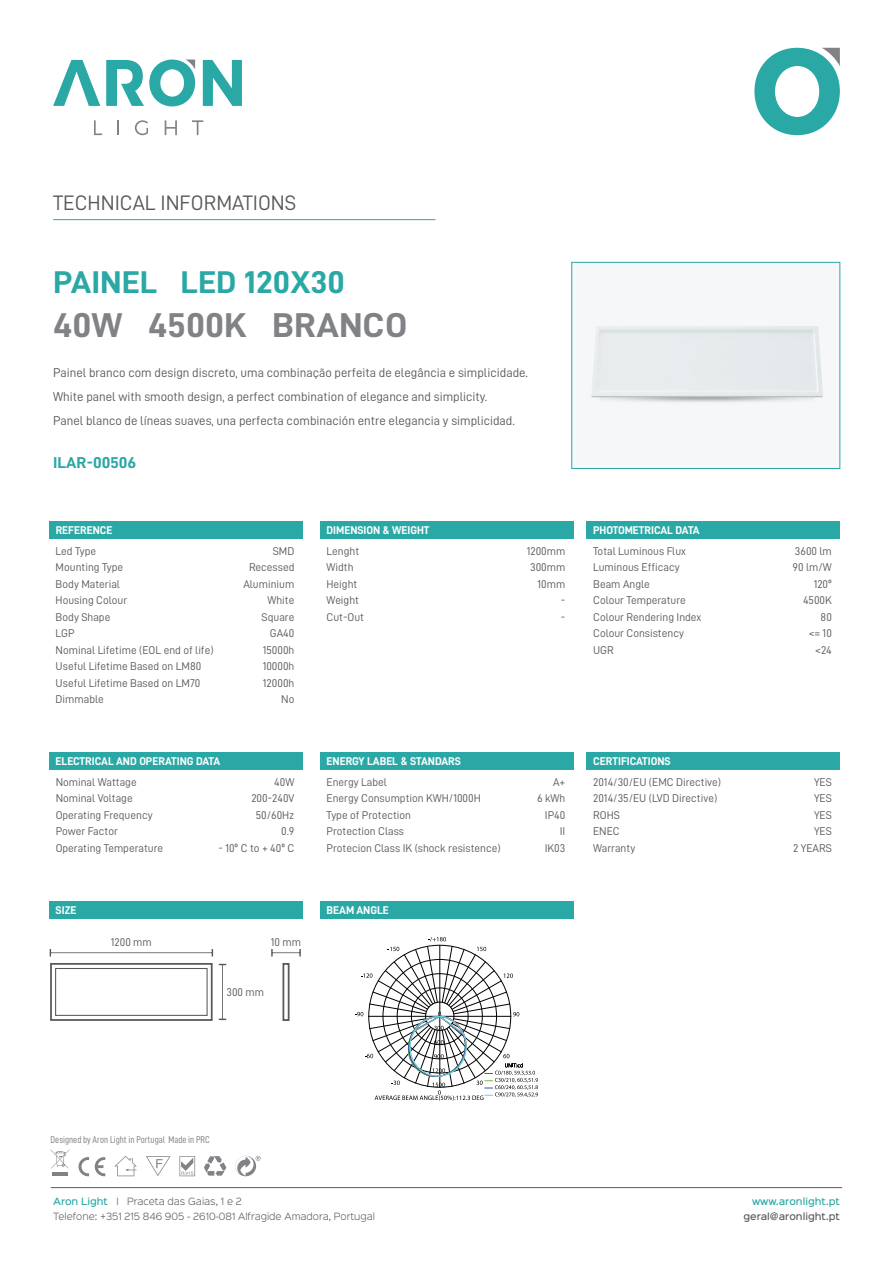
<style>
.page{position:relative;width:893px;height:1263px;background:#fff}
.page>*{position:absolute;margin:0;border:0;box-sizing:border-box;transform-origin:0 0}
.t1{font:34.5px "D DIN Bold";color:#808285;scale:1.08 1}
.t2{font:31.5px "D DIN Bold";color:#2aa8a5;scale:1.08 1}
.t3{font:21px "D DIN";color:#58595b}
.t4{font:15.75px "D DIN Bold";color:#2aa8a5;scale:1.08 1}
.t5{font:12.75px/24px "D DIN";color:#58595b}
.t6{font:11.25px/16.5px "D DIN";color:#58595b}
.t7{font:11.25px "D DIN Bold";color:#fff}
.t8{font:9.9px "D DIN Condensed";color:#808285}
.t9{font:300 9px/15px "Sinkin Sans 300";color:#58595b}
.t10{font:500 9px "Sinkin Sans 500";color:#58595b}
.t11{font:500 9px "Sinkin Sans 500";color:#2aa8a5}
.s1{font-family:"Sinkin Sans 500";font-weight:500;color:#2aa8a5}
</style>
<div class="page">
<svg style="left:203px;top:60px;width:39px;height:46px"></svg>
<svg style="left:53px;top:60px;width:47px;height:46px"></svg>
<svg style="left:106px;top:60px;width:89px;height:46px"></svg>
<svg style="left:94px;top:120px;width:8px;height:15px"></svg>
<svg style="left:117px;top:120px;width:2px;height:15px"></svg>
<svg style="left:135px;top:120px;width:13px;height:15px"></svg>
<svg style="left:165px;top:120px;width:12px;height:15px"></svg>
<svg style="left:192px;top:120px;width:11px;height:15px"></svg>
<svg style="left:754px;top:48px;width:86px;height:87px"></svg>
<hr style="left:51px;top:1187px;width:791px;height:1px;background:#58595b">
<img style="left:589px;top:323px;width:238px;height:81px">
<div style="left:49px;top:522px;width:253px;height:17px;background:#2aa8a5"></div>
<hr style="left:53px;top:219px;width:382px;height:1px;background:#2aa8a5">
<div style="left:571px;top:262px;width:269px;height:207px;border:1px solid #2aa8a5"></div>
<div style="left:320px;top:522px;width:253px;height:17px;background:#2aa8a5"></div>
<div style="left:586px;top:522px;width:254px;height:17px;background:#2aa8a5"></div>
<div style="left:49px;top:753px;width:253px;height:17px;background:#2aa8a5"></div>
<div style="left:320px;top:753px;width:253px;height:17px;background:#2aa8a5"></div>
<div style="left:586px;top:753px;width:254px;height:17px;background:#2aa8a5"></div>
<svg style="left:179px;top:1156px;width:16px;height:20px"></svg>
<svg style="left:146px;top:1156px;width:25px;height:20px"></svg>
<svg style="left:204px;top:1156px;width:22px;height:20px"></svg>
<svg style="left:114px;top:1156px;width:23px;height:20px"></svg>
<svg style="left:78px;top:1157px;width:11px;height:19px"></svg>
<svg style="left:95px;top:1157px;width:10px;height:19px"></svg>
<hr style="left:52px;top:1172px;width:16px;height:4px;background:#808285">
<svg style="left:51px;top:1149px;width:19px;height:19px"></svg>
<svg style="left:235px;top:1156px;width:26px;height:20px"></svg>
<div style="left:49px;top:901px;width:253px;height:17px;background:#2aa8a5"></div>
<div style="left:320px;top:901px;width:253px;height:17px;background:#2aa8a5"></div>
<svg style="left:50px;top:949px;width:163px;height:7px"></svg>
<svg style="left:271px;top:949px;width:30px;height:7px"></svg>
<svg style="left:219px;top:964px;width:7px;height:56px"></svg>
<div style="left:50px;top:963px;width:163px;height:58px;border:2px solid #58595b"></div>
<div style="left:55px;top:968px;width:153px;height:48px;border:1px solid #58595b"></div>
<div style="left:282px;top:963px;width:8px;height:58px;border:2px solid #58595b"></div>
<svg style="left:355px;top:937px;width:183px;height:164px"></svg>
<h3 class="t3" style="left:53px;top:191px;width:245px">TECHNICAL INFORMATIONS</h3>
<h2 class="t2" style="left:53px;top:265px;width:272px">PAINEL LED 120X30</h2>
<h1 class="t1" style="left:53px;top:306px;width:329px">40W 4500K BRANCO</h1>
<p class="t5" style="left:53px;top:360px;width:476px">Painel branco com design discreto, uma combinação perfeita de elegância e simplicidade.<br>White panel with smooth design, a perfect combination of elegance and simplicity.<br>Panel blanco de líneas suaves, una perfecta combinación entre elegancia y simplicidad.</p>
<h3 class="t4" style="left:53px;top:454px;width:79px">ILAR-00506</h3>
<p class="t7" style="left:56px;top:524px;width:58px">REFERENCE</p>
<p class="t7" style="left:327px;top:524px;width:104px">DIMENSION &amp; WEIGHT</p>
<p class="t7" style="left:593px;top:524px;width:108px">PHOTOMETRICAL DATA</p>
<p class="t6" style="left:56px;top:542px;width:159px">Led Type<br>Mounting Type<br>Body Material<br>Housing Colour<br>Body Shape<br>LGP<br>Nominal Lifetime (EOL end of life)<br>Useful Lifetime Based on LM80<br>Useful Lifetime Based on LM70<br>Dimmable</p>
<p class="t6" style="left:243px;top:542px;width:53px;text-align:right">SMD<br>Recessed<br>Aluminium<br>White<br>Square<br>GA40<br>15000h<br>10000h<br>12000h<br>No</p>
<p class="t6" style="left:327px;top:542px;width:39px">Lenght<br>Width<br>Height<br>Weight<br>Cut-Out</p>
<p class="t6" style="left:527px;top:542px;width:40px;text-align:right">1200mm<br>300mm<br>10mm<br>-<br>-</p>
<p class="t6" style="left:593px;top:542px;width:110px">Total Luminous Flux<br>Luminous Efficacy<br>Beam Angle<br>Colour Temperature<br>Colour Rendering Index<br>Colour Consistency<br>UGR</p>
<p class="t6" style="left:793px;top:542px;width:41px;text-align:right">3600 lm<br>90 lm/W<br>120º<br>4500K<br>80<br>&lt;= 10 &lt;24</p>
<p class="t7" style="left:56px;top:755px;width:166px">ELECTRICAL AND OPERATING DATA</p>
<p class="t7" style="left:327px;top:755px;width:136px">ENERGY LABEL &amp; STANDARS</p>
<p class="t7" style="left:593px;top:755px;width:79px">CERTIFICATIONS</p>
<p class="t6" style="left:56px;top:773px;width:109px">Nominal Wattage<br>Nominal Voltage<br>Operating Frequency<br>Power Factor<br>Operating Temperature</p>
<p class="t6" style="left:251px;top:773px;width:45px;text-align:right">40W<br>200-240V<br>50/60Hz<br>0.9</p>
<p class="t6" style="left:219px;top:839px;width:77px">- 10º C to + 40º C</p>
<p class="t6" style="left:327px;top:773px;width:176px">Energy Label<br>Energy Consumption KWH/1000H<br>Type of Protection<br>Protection Class<br>Protecion Class IK (shock resistence)</p>
<p class="t6" style="left:537px;top:773px;width:30px;text-align:right">A+<br>6 kWh<br>IP40<br>II<br>IK03</p>
<p class="t6" style="left:593px;top:773px;width:129px">2014/30/EU (EMC Directive)<br>2014/35/EU (LVD Directive)<br>ROHS<br>ENEC<br>Warranty</p>
<p class="t6" style="left:793px;top:773px;width:40px;text-align:right">YES<br>YES<br>YES<br>YES<br>2 YEARS</p>
<p class="t7" style="left:56px;top:903px;width:22px">SIZE</p>
<p class="t7" style="left:327px;top:903px;width:64px">BEAM ANGLE</p>
<p class="t6" style="left:111px;top:934px;width:43px">1200 mm</p>
<p class="t6" style="left:271px;top:934px;width:32px">10 mm</p>
<p class="t6" style="left:227px;top:983px;width:39px">300 mm</p>
<p class="t8" style="left:51px;top:1134px;width:161px">Designed by Aron Light in Portugal Made in PRC</p>
<p class="t9" style="left:53px;top:1193px;width:323px"><span class="s1">Aron Light</span> I Praceta das Gaias, 1 e 2<br>Telefone: +351 215 846 905 - 2610-081 Alfragide Amadora, Portugal</p>
<p class="t11" style="left:752px;top:1194px;width:89px">www.aronlight.pt</p>
<p class="t10" style="left:743px;top:1209px;width:98px">geral@aronlight.pt</p>
</div>
